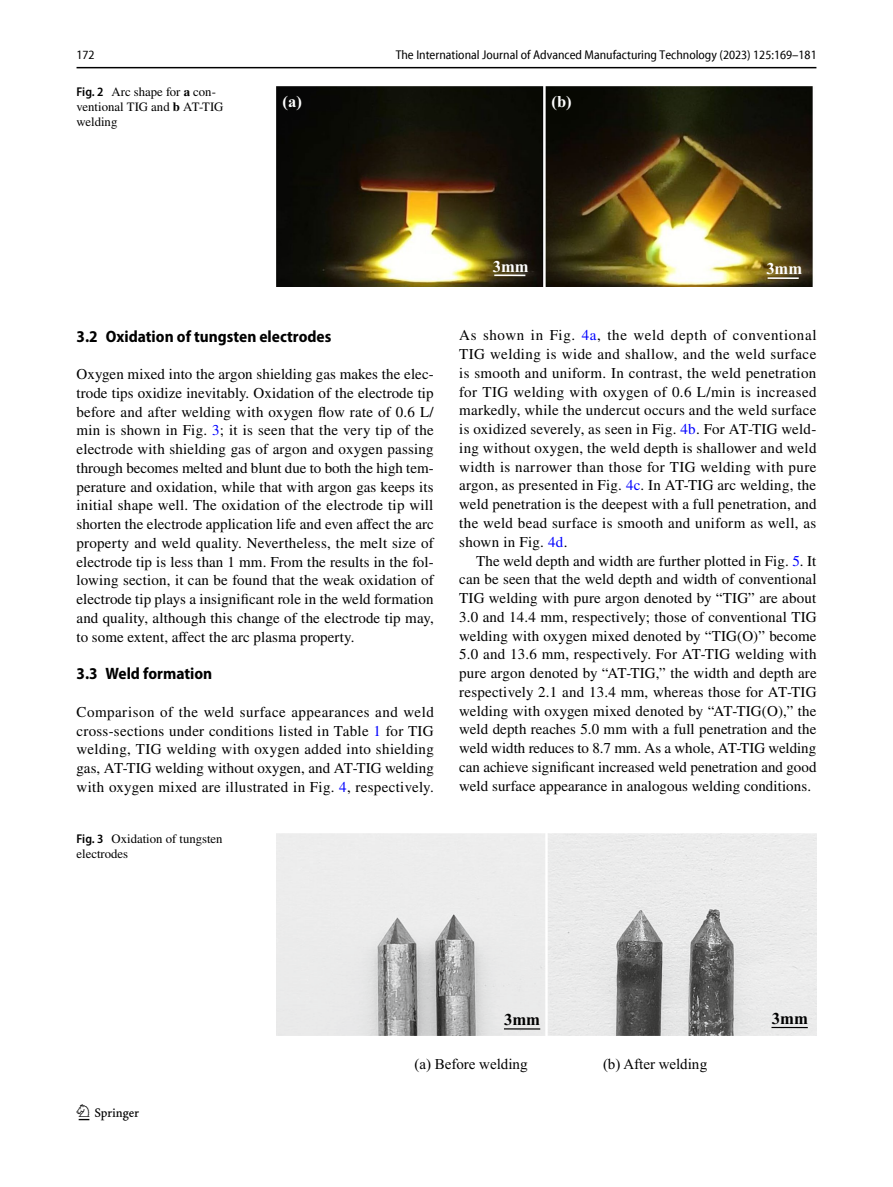
<style>
.page{position:relative;width:893px;height:1187px;background:#fff}
.page>*{position:absolute;margin:0;border:0;box-sizing:border-box;transform-origin:0 0}
.t1{font:22.5px "Springnew Regular 2";color:#000}
.t2{font:16.65px "Times New Roman PS Bold MT3";color:#000}
.t3{font:700 semi-condensed 16.5px "Myriad Pro";color:#000}
.t4{font:16.5px "Times New Roman PS Bold MT2";color:#fff}
.t5{font:15px/18.8px "STIX";letter-spacing:.005em;color:#000;text-align:justify}
.t6{font:15px "Times New Roman 2";color:#000}
.t7{font:12.75px/15px "STIX";color:#000}
.t8{font:semi-condensed 12.75px "Myriad Pro Unic";color:#000}
.s1{font-family:"Myriad Pro";font-weight:600;font-stretch:semi-condensed}
.s2{font-weight:700}
.s3{color:#00f}
</style>
<div class="page">
<hr style="left:77px;top:67px;width:739px;height:1px;background:#000">
<img style="left:276px;top:87px;width:537px;height:200px">
<hr style="left:494px;top:274px;width:31px;height:2px;background:#fff">
<hr style="left:768px;top:277px;width:31px;height:2px;background:#fff">
<img style="left:276px;top:833px;width:540px;height:202px">
<hr style="left:504px;top:1028px;width:36px;height:1px;background:#000">
<hr style="left:771px;top:1026px;width:37px;height:2px;background:#000">
<p class="t8" style="left:76px;top:50px;width:20px">172</p>
<p class="t8" style="left:396px;top:50px;width:423px">The International Journal of Advanced Manufacturing Technology (2023) 125:169–181</p>
<p class="t7" style="left:77px;top:85px;width:148px"><span class="s1">Fig. 2</span> Arc shape for <span class="s2">a</span> con&shy;ventional TIG and <span class="s2">b</span> AT-TIG welding</p>
<p class="t4" style="left:283px;top:90px;width:21px">(a)</p>
<p class="t4" style="left:552px;top:90px;width:22px">(b)</p>
<p class="t3" style="left:77px;top:327px;width:256px">3.2 Oxidation of tungsten electrodes</p>
<p class="t5" style="left:77px;top:365px;width:359px">Oxygen mixed into the argon shielding gas makes the elec&shy;trode tips oxidize inevitably. Oxidation of the electrode tip before and after welding with oxygen flow rate of 0.6 L/ min is shown in Fig. <span class="s3">3</span>; it is seen that the very tip of the electrode with shielding gas of argon and oxygen passing through becomes melted and blunt due to both the high tem&shy;perature and oxidation, while that with argon gas keeps its initial shape well. The oxidation of the electrode tip will shorten the electrode application life and even affect the arc property and weld quality. Nevertheless, the melt size of electrode tip is less than 1 mm. From the results in the fol&shy;lowing section, it can be found that the weak oxidation of electrode tip plays a insignificant role in the weld formation and quality, although this change of the electrode tip may, to some extent, affect the arc plasma property.</p>
<p class="t3" style="left:77px;top:664px;width:137px">3.3 Weld formation</p>
<p class="t5" style="left:77px;top:703px;width:359px">Comparison of the weld surface appearances and weld cross-sections under conditions listed in Table <span class="s3">1</span> for TIG welding, TIG welding with oxygen added into shielding gas, AT-TIG welding without oxygen, and AT-TIG welding with oxygen mixed are illustrated in Fig. <span class="s3">4</span>, respectively.</p>
<p class="t7" style="left:77px;top:832px;width:148px"><span class="s1">Fig. 3</span> Oxidation of tungsten electrodes</p>
<p class="t4" style="left:493px;top:254px;width:37px">3mm</p>
<p class="t4" style="left:766px;top:257px;width:37px">3mm</p>
<p class="t5" style="left:459px;top:327px;width:359px">As shown in Fig. <span class="s3">4a</span>, the weld depth of conventional TIG welding is wide and shallow, and the weld surface is smooth and uniform. In contrast, the weld penetration for TIG welding with oxygen of 0.6 L/min is increased markedly, while the undercut occurs and the weld surface is oxidized severely, as seen in Fig. <span class="s3">4b</span>. For AT-TIG weld&shy;ing without oxygen, the weld depth is shallower and weld width is narrower than those for TIG welding with pure argon, as presented in Fig. <span class="s3">4c</span>. In AT-TIG arc welding, the weld penetration is the deepest with a full penetration, and the weld bead surface is smooth and uniform as well, as shown in Fig. <span class="s3">4d</span>.</p>
<p class="t5" style="left:459px;top:552px;width:359px;text-indent:17px">The weld depth and width are further plotted in Fig. <span class="s3">5</span>. It can be seen that the weld depth and width of conventional TIG welding with pure argon denoted by “TIG” are about 3.0 and 14.4 mm, respectively; those of conventional TIG welding with oxygen mixed denoted by “TIG(O)” become 5.0 and 13.6 mm, respectively. For AT-TIG welding with pure argon denoted by “AT-TIG,” the width and depth are respectively 2.1 and 13.4 mm, whereas those for AT-TIG welding with oxygen mixed denoted by “AT-TIG(O),” the weld depth reaches 5.0 mm with a full penetration and the weld width reduces to 8.7 mm. As a whole, AT-TIG welding can achieve significant increased weld penetration and good weld surface appearance in analogous welding conditions.</p>
<p class="t2" style="left:504px;top:1007px;width:38px">3mm</p>
<p class="t2" style="left:772px;top:1005px;width:38px">3mm</p>
<h1 class="t1" style="left:79px;top:1104px;width:62px">1 3</h1>
<p class="t6" style="left:414px;top:1058px;width:115px">(a) Before welding</p>
<p class="t6" style="left:603px;top:1058px;width:106px">(b) After welding</p>
</div>
